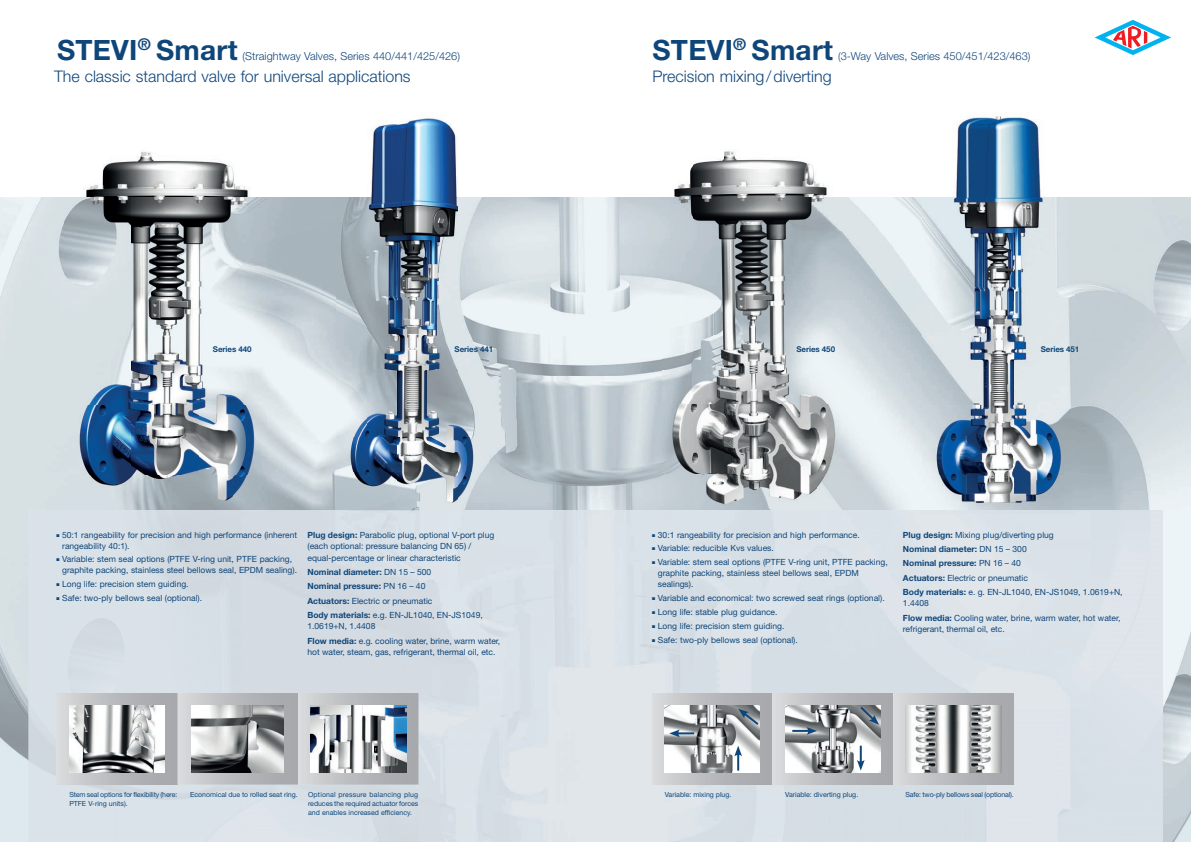
<style>
.page{position:relative;width:1191px;height:842px;background:#fff}
.page>*{position:absolute;margin:0;border:0;box-sizing:border-box;transform-origin:0 0}
.t1{font:700 28px "Helvetica Neue LT Pro";letter-spacing:.01em;color:#0f467a}
.t2{font:300 16px "Helvetica Neue LT Pro";color:#0f467a}
.t3{font:300 11px "Helvetica Neue LT Pro";color:#0f467a}
.t4{font:8.5px/14.3px "Helvetica Neue LT Pro";color:#0f467a}
.t5{font:700 8px "Helvetica Neue LT Pro";letter-spacing:-.01em;color:#0f467a}
.t6{font:7px/9px "Helvetica Neue LT Pro";color:#0f467a}
.t7{font:7px/9px "Helvetica Neue LT Pro";letter-spacing:-.02em;color:#0f467a}
.t8{font:7px "Helvetica Neue LT Pro";letter-spacing:.025em;color:#0f467a}
.s1{font-weight:700}
</style>
<div class="page">
<img style="left:0;top:197px;width:65px;height:322px">
<img style="left:267px;top:197px;width:83px;height:313px">
<img style="left:488px;top:197px;width:174px;height:179px">
<img style="left:841px;top:197px;width:81px;height:313px">
<img style="left:1074px;top:197px;width:117px;height:322px">
<img style="left:455px;top:376px;width:210px;height:134px">
<img style="left:350px;top:507px;width:105px;height:3px">
<img style="left:665px;top:509px;width:176px;height:1px">
<img style="left:0;top:519px;width:28px;height:323px">
<img style="left:1162px;top:519px;width:29px;height:323px">
<img style="left:28px;top:709px;width:177px;height:133px">
<img style="left:65px;top:151px;width:202px;height:365px">
<img style="left:922px;top:116px;width:152px;height:398px">
<img style="left:662px;top:151px;width:186px;height:358px">
<div style="left:57px;top:693px;width:120px;height:91px;background:linear-gradient(to right,#d5d6d8,#a1a2a7)"></div>
<svg style="left:177px;top:693px;width:241px;height:91px;background:#b9bbbf"></svg>
<img style="left:69px;top:705px;width:95px;height:67px">
<img style="left:192px;top:705px;width:91px;height:67px">
<img style="left:310px;top:705px;width:96px;height:67px">
<div style="left:652px;top:693px;width:120px;height:91px;background:linear-gradient(to right,#d6d6d8,#a1a2a7)"></div>
<div style="left:773px;top:693px;width:120px;height:91px;background:linear-gradient(to right,#d5d6d8,#a1a2a7)"></div>
<div style="left:893px;top:693px;width:121px;height:91px;background:linear-gradient(to right,#d6d7d9,#a0a1a5)"></div>
<img style="left:664px;top:705px;width:96px;height:67px">
<img style="left:785px;top:705px;width:95px;height:67px">
<img style="left:905px;top:705px;width:96px;height:67px">
<svg style="left:669px;top:729px;width:25px;height:8px"></svg>
<svg style="left:738px;top:709px;width:22px;height:18px"></svg>
<svg style="left:734px;top:746px;width:8px;height:25px"></svg>
<svg style="left:792px;top:727px;width:25px;height:8px"></svg>
<svg style="left:858px;top:705px;width:21px;height:20px"></svg>
<svg style="left:857px;top:746px;width:7px;height:25px"></svg>
<img style="left:337px;top:118px;width:151px;height:389px">
<svg style="left:1094px;top:20px;width:77px;height:35px"></svg>
<h1 class="t1" style="left:57px;top:32px;width:182px">STEVI<sup>®</sup> Smart</h1>
<p class="t3" style="left:243px;top:49px;width:219px">(Straightway Valves, Series 440/441/425/426)</p>
<h2 class="t2" style="left:54px;top:66px;width:358px">The classic standard valve for universal applications</h2>
<h1 class="t1" style="left:652px;top:32px;width:182px">STEVI<sup>®</sup> Smart</h1>
<p class="t3" style="left:838px;top:49px;width:194px">(3-Way Valves, Series 450/451/423/463)</p>
<h2 class="t2" style="left:652px;top:66px;width:181px">Precision mixing / diverting</h2>
<p class="t5" style="left:213px;top:344px;width:40px">Series 440</p>
<p class="t5" style="left:454px;top:344px;width:40px">Series 441</p>
<p class="t5" style="left:796px;top:344px;width:40px">Series 450</p>
<p class="t5" style="left:1040px;top:344px;width:40px">Series 451</p>
<p class="t4" style="left:62px;top:529px;width:236px;line-height:11px;text-indent:-6px">■ 50:1 rangeability for precision and high performance (inherent rangeability 40:1).</p>
<p class="t4" style="left:62px;top:554px;width:236px;line-height:11px;text-indent:-6px">■ Variable: stem seal options (PTFE V-ring unit, PTFE packing, graphite packing, stainless steel bellows seal, EPDM sealing).</p>
<p class="t4" style="left:56px;top:577px;width:134px">■ Long life: precision stem guiding.</p>
<p class="t4" style="left:56px;top:591px;width:147px">■ Safe: two-ply bellows seal (optional).</p>
<p class="t4" style="left:307px;top:529px;width:188px;line-height:11.5px"><span class="s1">Plug design:</span> Parabolic plug, optional V-port plug (each optional: pressure balancing DN 65) / equal-percentage or linear characteristic</p>
<p class="t4" style="left:307px;top:565px;width:177px"><span class="s1">Nominal diameter:</span> DN 15 – 500<br><span class="s1">Nominal pressure:</span> PN 16 – 40<br><span class="s1">Actuators:</span> Electric or pneumatic<br><span class="s1">Body materials:</span> e.g. EN-JL1040, EN-JS1049,</p>
<p class="t4" style="left:307px;top:619px;width:194px">1.0619+N, 1.4408<br><span class="s1">Flow media:</span> e.g. cooling water, brine, warm water,</p>
<p class="t4" style="left:307px;top:645px;width:189px">hot water, steam, gas, refrigerant, thermal oil, etc.</p>
<p class="t4" style="left:652px;top:527px;width:209px">■ 30:1 rangeability for precision and high performance.</p>
<p class="t4" style="left:652px;top:541px;width:123px">■ Variable: reducible Kvs values.</p>
<p class="t4" style="left:658px;top:557px;width:231px;line-height:11px;text-indent:-6px">■ Variable: stem seal options (PTFE V-ring unit, PTFE packing, graphite packing, stainless steel bellows seal, EPDM sealings).</p>
<p class="t4" style="left:652px;top:591px;width:234px">■ Variable and economical: two screwed seat rings (optional).</p>
<p class="t4" style="left:652px;top:605px;width:127px">■ Long life: stable plug guidance.</p>
<p class="t4" style="left:652px;top:618px;width:134px">■ Long life: precision stem guiding.</p>
<p class="t4" style="left:652px;top:632px;width:147px">■ Safe: two-ply bellows seal (optional).</p>
<p class="t4" style="left:903px;top:527px;width:221px"><span class="s1">Plug design:</span> Mixing plug/diverting plug<br><span class="s1">Nominal diameter:</span> DN 15 – 300<br><span class="s1">Nominal pressure:</span> PN 16 – 40<br><span class="s1">Actuators:</span> Electric or pneumatic<br><span class="s1">Body materials:</span> e. g. EN-JL1040, EN-JS1049, 1.0619+N,</p>
<p class="t4" style="left:903px;top:596px;width:219px">1.4408<br><span class="s1">Flow media:</span> Cooling water, brine, warm water, hot water,</p>
<p class="t4" style="left:903px;top:622px;width:103px">refrigerant, thermal oil, etc.</p>
<p class="t7" style="left:69px;top:790px;width:109px">Stem seal options for flexibility (here:<br>PTFE V-ring units).</p>
<p class="t6" style="left:190px;top:790px;width:109px">Economical due to rolled seat ring.</p>
<p class="t8" style="left:308px;top:790px;width:112px">Optional pressure balancing plug</p>
<p class="t6" style="left:664px;top:790px;width:68px">Variable: mixing plug.</p>
<p class="t6" style="left:785px;top:790px;width:75px">Variable: diverting plug.</p>
<p class="t6" style="left:308px;top:799px;width:112px">reduces the required actuator forces and enables increased efficiency.</p>
<p class="t7" style="left:905px;top:790px;width:110px">Safe: two-ply bellows seal (optional).</p>
</div>
